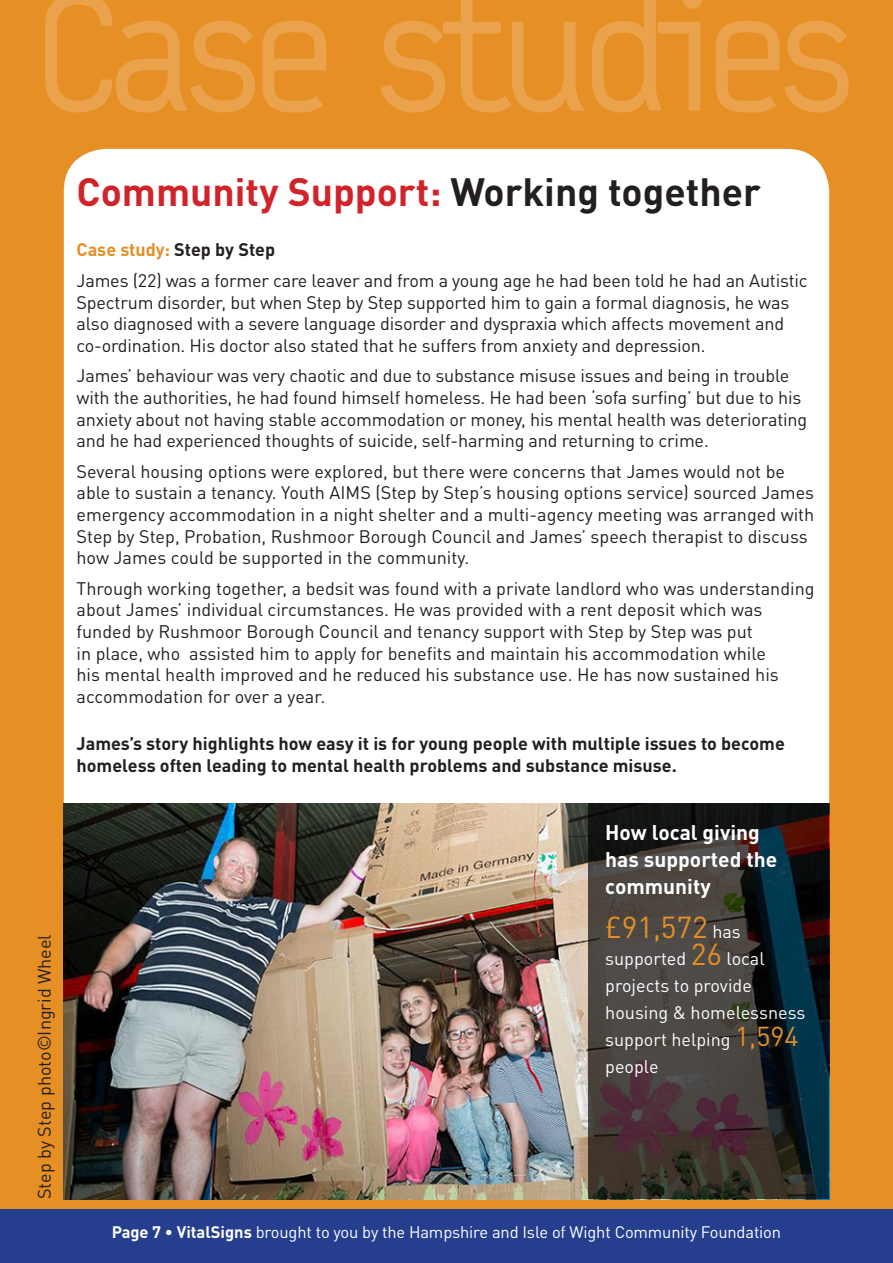
<style>
.page{position:relative;width:893px;height:1263px;background:#fff}
.page>*{position:absolute;margin:0;border:0;box-sizing:border-box;transform-origin:0 0}
.t1{font:168.9px "Typestar";letter-spacing:-.09em;color:#eaa34c}
.t2{font:700 39px "DIN Pro";color:#d1232a}
.t3{font:30px "DIN Pro";color:#e58f24}
.t4{font:700 21px/27px "DIN Pro";color:#fff}
.t5{font:18px/21.6px "DIN Pro";letter-spacing:-.01em;color:#231f20}
.t6{font:700 18px/21.6px "DIN Pro";color:#231f20}
.t7{font:18px/27px "DIN Pro";color:#fff}
.t8{font:16.5px "DIN Pro";letter-spacing:-.01em;color:#fff}
.s1{color:#231f20}
.s2{font-weight:700;color:#e58f24}
.s3{font-weight:700}
.s4{font-size:18px;color:#fff}
.s5{font-size:30px;color:#e58f24}
.s6{font-size:27px;color:#e58f24}
</style>
<div class="page">
<div style="left:0;top:1209px;width:893px;height:54px;background:#253f8e"></div>
<div style="left:0;top:0;width:893px;height:1208px;background:#e58f24"></div>
<div style="left:64px;top:149px;width:765px;height:1050px;background:#fff;border-radius:43px"></div>
<img style="left:64px;top:804px;width:524px;height:395px">
<svg style="left:588px;top:804px;width:241px;height:395px;background:#323232"></svg>
<h1 class="t1" style="left:33px;top:-40px;width:829px">Case studies</h1>
<p class="t5" style="left:32px;top:1199px;width:266px;rotate:-90deg">Step by Step photo©Ingrid Wheel</p>
<h2 class="t2" style="left:77px;top:160px;width:686px">Community Support: <span class="s1">Working together</span></h2>
<p class="t5" style="left:77px;top:233px;width:733px;line-height:30.6px"><span class="s2">Case study:</span> <span class="s3">Step by Step<br></span>James (22) was a former care leaver and from a young age he had been told he had an Autistic</p>
<p class="t5" style="left:77px;top:289px;width:714px">Spectrum disorder, but when Step by Step supported him to gain a formal diagnosis, he was also diagnosed with a severe language disorder and dyspraxia which affects movement and co-ordination. His doctor also stated that he suffers from anxiety and depression.</p>
<p class="t5" style="left:77px;top:363px;width:732px">James’ behaviour was very chaotic and due to substance misuse issues and being in trouble with the authorities, he had found himself homeless. He had been ‘sofa surfing’ but due to his anxiety about not having stable accommodation or money, his mental health was deteriorating and he had experienced thoughts of suicide, self-harming and returning to crime.</p>
<p class="t5" style="left:77px;top:459px;width:739px">Several housing options were explored, but there were concerns that James would not be able to sustain a tenancy. Youth AIMS (Step by Step’s housing options service) sourced James emergency accommodation in a night shelter and a multi-agency meeting was arranged with Step by Step, Probation, Rushmoor Borough Council and James’ speech therapist to discuss how James could be supported in the community.</p>
<p class="t5" style="left:77px;top:576px;width:740px">Through working together, a bedsit was found with a private landlord who was understanding about James’ individual circumstances. He was provided with a rent deposit which was funded by Rushmoor Borough Council and tenancy support with Step by Step was put<br>in place, who assisted him to apply for benefits and maintain his accommodation while<br>his mental health improved and he reduced his substance use. He has now sustained his accommodation for over a year.</p>
<p class="t6" style="left:77px;top:730px;width:710px">James’s story highlights how easy it is for young people with multiple issues to become homeless often leading to mental health problems and substance misuse.</p>
<p class="t4" style="left:605px;top:817px;width:174px">How local giving has supported the community</p>
<h3 class="t3" style="left:605px;top:904px;width:137px">£91,572 <span class="s4">has</span></h3>
<p class="t7" style="left:605px;top:943px;width:202px">supported <span class="s5">26</span> local projects to provide housing &amp; homelessness support helping <span class="s6">1,594 </span>people</p>
<p class="t8" style="left:112px;top:1219px;width:671px"><span class="s3">Page 7 • VitalSigns</span> brought to you by the Hampshire and Isle of Wight Community Foundation</p>
</div>
